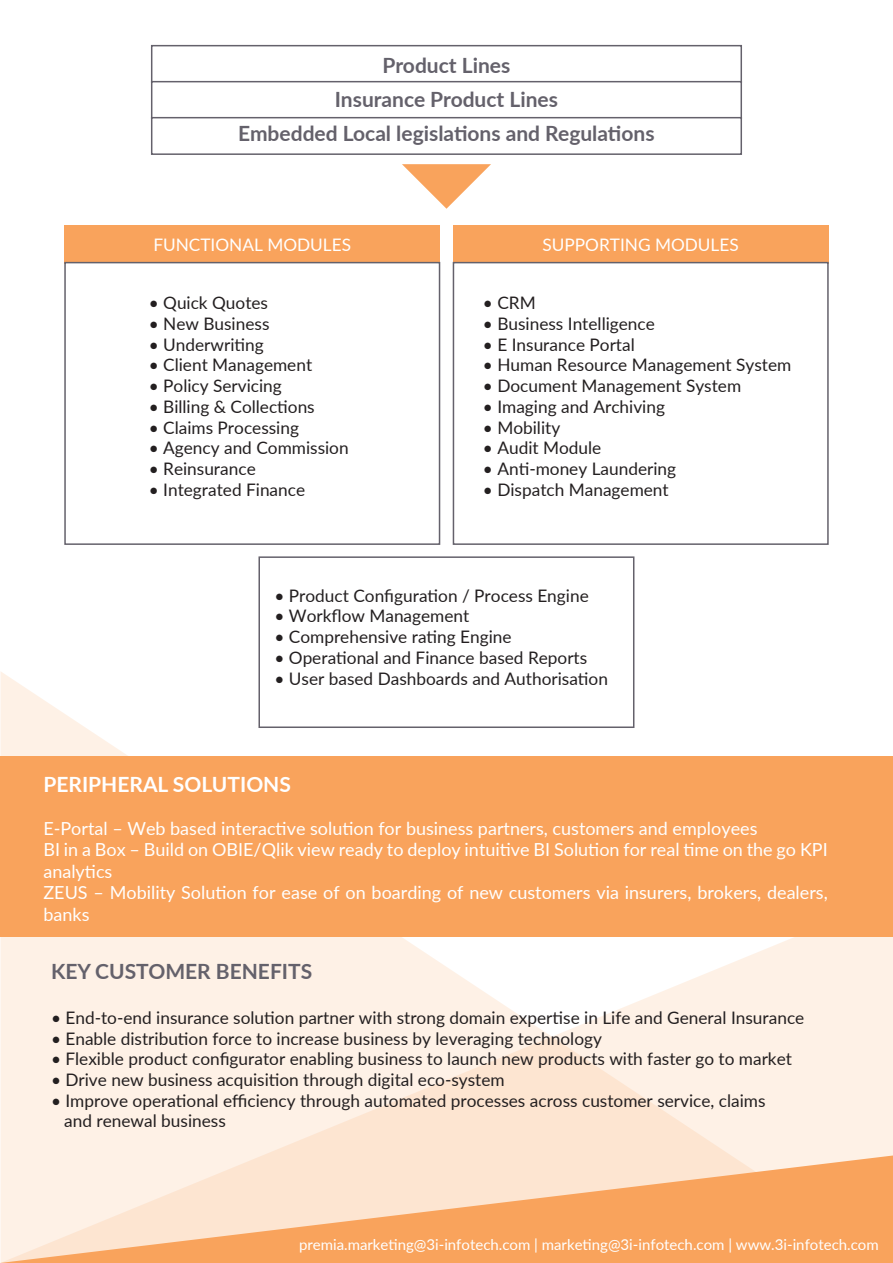
<style>
.page{position:relative;width:893px;height:1263px;background:#fff}
.page>*{position:absolute;margin:0;border:0;box-sizing:border-box;transform-origin:0 0}
.t1{font:700 21px/33.9px "Lato";color:#64616b;text-align:center}
.t2{font:700 21px "Lato";color:#fff}
.t3{font:18px/21.6px "Lato";color:#fff}
.t4{font:17.25px/20.7px "Lato";color:#231f20}
.t5{font:17.25px "Lato";color:#fff}
.t6{font:15px "Lato";color:#fff}
</style>
<div class="page">
<svg style="left:0;top:671px;width:893px;height:484px;fill:#fef1e6"></svg>
<svg style="left:0;top:1155px;width:893px;height:108px;background:#fbc69a"></svg>
<div style="left:151px;top:45px;width:591px;height:38px;background:#fff;border:2px solid #64616b"></div>
<div style="left:151px;top:81px;width:591px;height:38px;background:#fff;border:2px solid #64616b"></div>
<div style="left:151px;top:117px;width:591px;height:38px;background:#fff;border:2px solid #64616b"></div>
<div style="left:0;top:756px;width:893px;height:180px;background:#f9a35c"></div>
<div style="left:258px;top:556px;width:376px;height:172px;background:#fff;border:2px solid #64616b"></div>
<div style="left:64px;top:225px;width:376px;height:38px;background:#f9a35c"></div>
<div style="left:64px;top:262px;width:376px;height:283px;background:#fff;border:2px solid #64616b"></div>
<div style="left:453px;top:225px;width:376px;height:38px;background:#f9a35c"></div>
<div style="left:453px;top:262px;width:376px;height:283px;background:#fff;border:2px solid #64616b"></div>
<svg style="left:402px;top:164px;width:89px;height:45px"></svg>
<p class="t1" style="left:238px;top:48px;width:418px">Product Lines<br>Insurance Product Lines<br>Embedded Local legislations and Regulations</p>
<p class="t5" style="left:153px;top:232px;width:199px">FUNCTIONAL MODULES</p>
<p class="t4" style="left:149px;top:292px;width:121px">• Quick Quotes</p>
<p class="t4" style="left:149px;top:313px;width:122px">• New Business</p>
<p class="t4" style="left:149px;top:333px;width:116px">• Underwriting</p>
<p class="t4" style="left:149px;top:354px;width:165px">• Client Management</p>
<p class="t4" style="left:149px;top:375px;width:135px">• Policy Servicing</p>
<p class="t4" style="left:149px;top:395px;width:167px">• Billing &amp; Collections</p>
<p class="t4" style="left:149px;top:416px;width:152px">• Claims Processing</p>
<p class="t4" style="left:149px;top:437px;width:201px">• Agency and Commission</p>
<p class="t4" style="left:149px;top:458px;width:108px">• Reinsurance</p>
<p class="t4" style="left:149px;top:478px;width:158px">• Integrated Finance</p>
<p class="t5" style="left:542px;top:232px;width:198px">SUPPORTING MODULES</p>
<p class="t4" style="left:483px;top:292px;width:54px">• CRM</p>
<p class="t4" style="left:483px;top:313px;width:173px">• Business Intelligence</p>
<p class="t4" style="left:483px;top:333px;width:153px">• E Insurance Portal</p>
<p class="t4" style="left:483px;top:354px;width:310px">• Human Resource Management System</p>
<p class="t4" style="left:483px;top:375px;width:260px">• Document Management System</p>
<p class="t4" style="left:483px;top:395px;width:183px">• Imaging and Archiving</p>
<p class="t4" style="left:483px;top:416px;width:79px">• Mobility</p>
<p class="t4" style="left:483px;top:437px;width:120px">• Audit Module</p>
<p class="t4" style="left:483px;top:458px;width:195px">• Anti-money Laundering</p>
<p class="t4" style="left:483px;top:478px;width:187px">• Dispatch Management</p>
<p class="t4" style="left:274px;top:584px;width:316px">• Product Configuration / Process Engine</p>
<p class="t4" style="left:274px;top:605px;width:196px">• Workflow Management</p>
<p class="t4" style="left:274px;top:626px;width:239px">• Comprehensive rating Engine</p>
<p class="t4" style="left:274px;top:646px;width:314px">• Operational and Finance based Reports</p>
<p class="t4" style="left:274px;top:667px;width:335px">• User based Dashboards and Authorisation</p>
<p class="t2" style="left:43px;top:769px;width:249px">PERIPHERAL SOLUTIONS</p>
<p class="t3" style="left:43px;top:816px;width:786px">E-Portal – Web based interactive solution for business partners, customers and employees<br>BI in a Box – Build on OBIE/Qlik view ready to deploy intuitive BI Solution for real time on the go KPI analytics<br>ZEUS – Mobility Solution for ease of on boarding of new customers via insurers, brokers, dealers, banks</p>
<p class="t1" style="left:51px;top:953px;width:263px">KEY CUSTOMER BENEFITS</p>
<p class="t4" style="left:51px;top:1006px;width:755px">• End-to-end insurance solution partner with strong domain expertise in Life and General Insurance</p>
<p class="t4" style="left:51px;top:1027px;width:552px">• Enable distribution force to increase business by leveraging technology</p>
<p class="t4" style="left:51px;top:1048px;width:742px">• Flexible product configurator enabling business to launch new products with faster go to market</p>
<p class="t4" style="left:51px;top:1068px;width:455px">• Drive new business acquisition through digital eco-system</p>
<p class="t4" style="left:64px;top:1089px;width:703px;text-indent:-13px">• Improve operational efficiency through automated processes across customer service, claims and renewal business</p>
<p class="t6" style="left:299px;top:1233px;width:581px">premia.marketing@3i-infotech.com | marketing@3i-infotech.com | www.3i-infotech.com</p>
</div>
